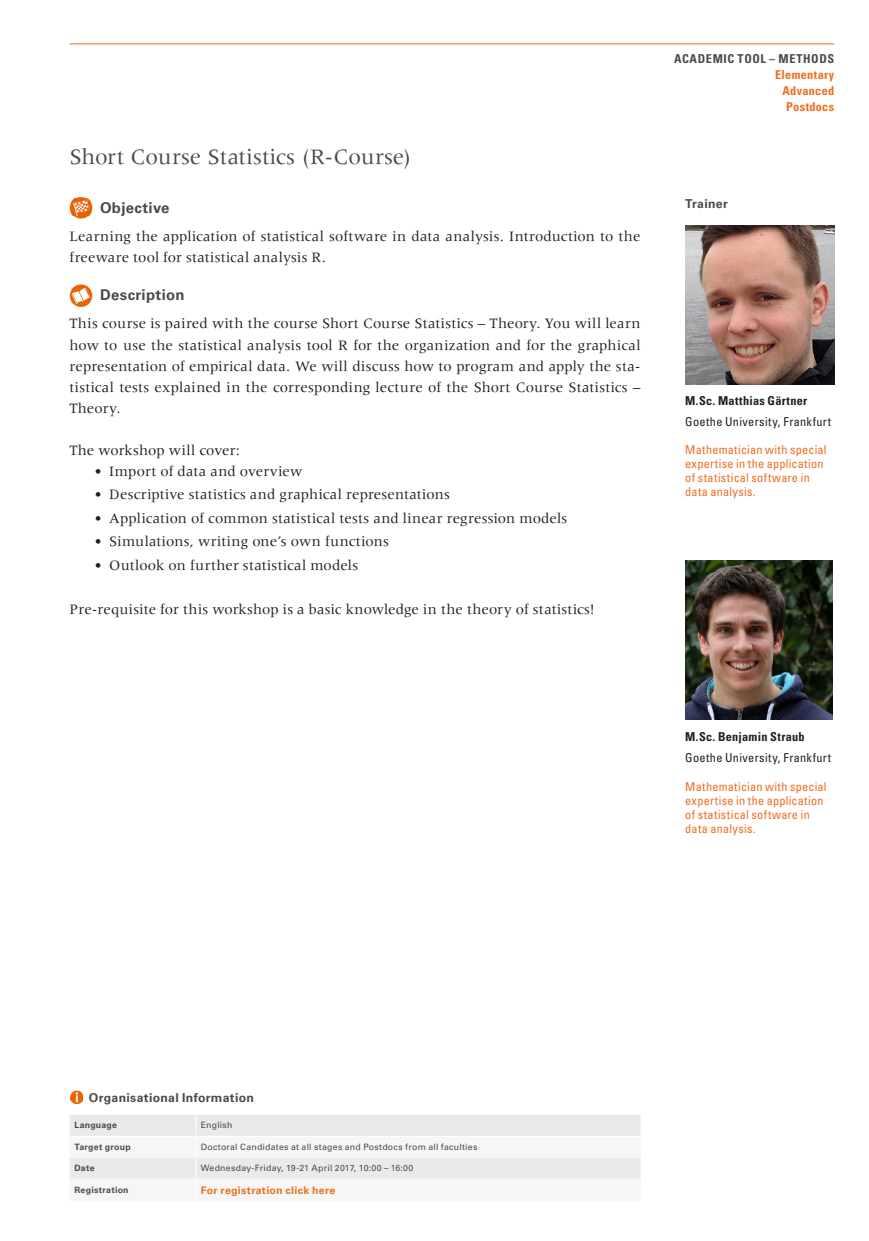
<style>
.page{position:relative;width:869px;height:1241px;background:#fff}
.page>*{position:absolute;margin:0;border:0;box-sizing:border-box;transform-origin:0 0}
.Kurse{font:22.75px "Meridien LT Std";letter-spacing:-.005em;color:#4c4b46}
.Mengentext{font:14.88px/21px "Meridien LT Std";letter-spacing:.015em;color:#231f20}
.Objective_Descriptio{font:700 14.88px "Univers LT Std";letter-spacing:.02em;color:#4c4b46}
.Trainer_Einrichtung{font:condensed 12.25px/14px "Univers LT Std";letter-spacing:.02em;color:#ef6d20}
.Trainer_Biografie{font:condensed 12.25px/14px "Univers LT Std";letter-spacing:.02em;color:#ef6d20}
.Trainer_Einrichtung-2{font:condensed 12.25px "Univers LT Std";letter-spacing:.03em;color:#231f20}
.Trainer_Name{font:700 condensed 12.25px "Univers LT Std";letter-spacing:.025em;color:#231f20}
.Kopf_links_Einstufun{font:700 condensed 12.25px "Univers LT Std";letter-spacing:.025em;color:#ef6d20}
.Tabelle_Headline{font:700 12.25px "Univers LT Std";letter-spacing:.025em;color:#4c4b46}
.Kopf_links_Einstufun-2{font:700 condensed 12.25px "Univers LT Std";letter-spacing:.05em;color:#4c4b46}
.Headlines__Trainer{font:700 12.25px "Univers LT Std";letter-spacing:.025em;color:#4c4b46}
.Tabelle_Mengentext{font:700 10.5px "Univers LT Std";letter-spacing:.03em;color:#ef6d20}
.Tabelle_Mengentext-2{font:8.75px "Univers LT Std";letter-spacing:.025em;color:#4c4b46}
.Tabelle_Bold{font:700 8.75px "Univers LT Std";letter-spacing:.03em;color:#4c4b46}
</style>
<div class="page">
<hr style="left:69px;top:43px;width:764px;height:1px;background:#ef6d20">
<img style="left:69px;top:196px;width:24px;height:23px">
<img style="left:69px;top:284px;width:24px;height:22px">
<img style="left:70px;top:1090px;width:13px;height:13px">
<svg style="left:69px;top:1115px;width:571px;height:64px"></svg>
<hr style="left:69px;top:1135px;width:127px;height:1px;background:#fff">
<img style="left:685px;top:226px;width:148px;height:158px">
<img style="left:685px;top:561px;width:147px;height:158px">
<p class="Kurse" style="left:69px;top:144px;width:343px">Short Course Statistics (R-Course)</p>
<p class="Objective_Descriptio" style="left:100px;top:199px;width:71px">Objective</p>
<p class="Mengentext" style="left:69px;top:225px;width:572px">Learning the application of statistical software in data analysis. Introduction to the freeware tool for statistical analysis R.</p>
<p class="Objective_Descriptio" style="left:100px;top:286px;width:86px">Description</p>
<p class="Mengentext" style="left:69px;top:313px;width:572px;text-align:justify">This course is paired with the course Short Course Statistics – Theory. You will learn how to use the statistical analysis tool R for the organization and for the graphical representation of empirical data. We will discuss how to program and apply the sta&shy;tistical tests explained in the corresponding lecture of the Short Course Statistics – Theory.</p>
<p class="Mengentext" style="left:69px;top:439px;width:172px">The workshop will cover:</p>
<p class="Mengentext" style="left:94px;top:460px;width:209px">• Import of data and overview</p>
<p class="Mengentext" style="left:94px;top:483px;width:357px">• Descriptive statistics and graphical representations</p>
<p class="Mengentext" style="left:94px;top:507px;width:474px">• Application of common statistical tests and linear regression models</p>
<p class="Mengentext" style="left:94px;top:530px;width:296px">• Simulations, writing one’s own functions</p>
<p class="Mengentext" style="left:94px;top:554px;width:265px">• Outlook on further statistical models</p>
<p class="Mengentext" style="left:69px;top:598px;width:526px">Pre-requisite for this workshop is a basic knowledge in the theory of statistics!</p>
<p class="Kopf_links_Einstufun-2" style="left:673px;top:52px;width:161px">ACADEMIC TOOL – METHODS</p>
<p class="Kopf_links_Einstufun" style="left:774px;top:67px;width:60px">Elementary</p>
<p class="Kopf_links_Einstufun" style="left:782px;top:83px;width:53px">Advanced</p>
<p class="Kopf_links_Einstufun" style="left:785px;top:99px;width:50px">Postdocs</p>
<p class="Headlines__Trainer" style="left:685px;top:197px;width:44px">Trainer</p>
<p class="Trainer_Name" style="left:685px;top:393px;width:123px">M.Sc. Matthias Gärtner</p>
<p class="Trainer_Einrichtung-2" style="left:685px;top:413px;width:147px">Goethe University, Frankfurt</p>
<p class="Trainer_Einrichtung" style="left:685px;top:442px;width:143px">Mathematician with special expertise in the application of statistical software in data analysis.</p>
<p class="Trainer_Name" style="left:685px;top:728px;width:121px">M.Sc. Benjamin Straub</p>
<p class="Trainer_Einrichtung-2" style="left:685px;top:749px;width:147px">Goethe University, Frankfurt</p>
<p class="Trainer_Biografie" style="left:685px;top:779px;width:143px">Mathematician with special expertise in the application of statistical software in data analysis.</p>
<p class="Tabelle_Headline" style="left:89px;top:1090px;width:166px">Organisational Information</p>
<p class="Tabelle_Bold" style="left:74px;top:1120px;width:44px">Language</p>
<p class="Tabelle_Mengentext-2" style="left:201px;top:1119px;width:33px">English</p>
<p class="Tabelle_Bold" style="left:74px;top:1141px;width:58px">Target group</p>
<p class="Tabelle_Mengentext-2" style="left:201px;top:1141px;width:278px">Doctoral Candidates at all stages and Postdocs from all faculties</p>
<p class="Tabelle_Bold" style="left:74px;top:1162px;width:22px">Date</p>
<p class="Tabelle_Mengentext-2" style="left:201px;top:1162px;width:214px">Wednesday-Friday, 19-21 April 2017, 10:00 – 16:00</p>
<p class="Tabelle_Bold" style="left:74px;top:1184px;width:56px">Registration</p>
<p class="Tabelle_Mengentext" style="left:201px;top:1183px;width:136px">For registration click here</p>
</div>
